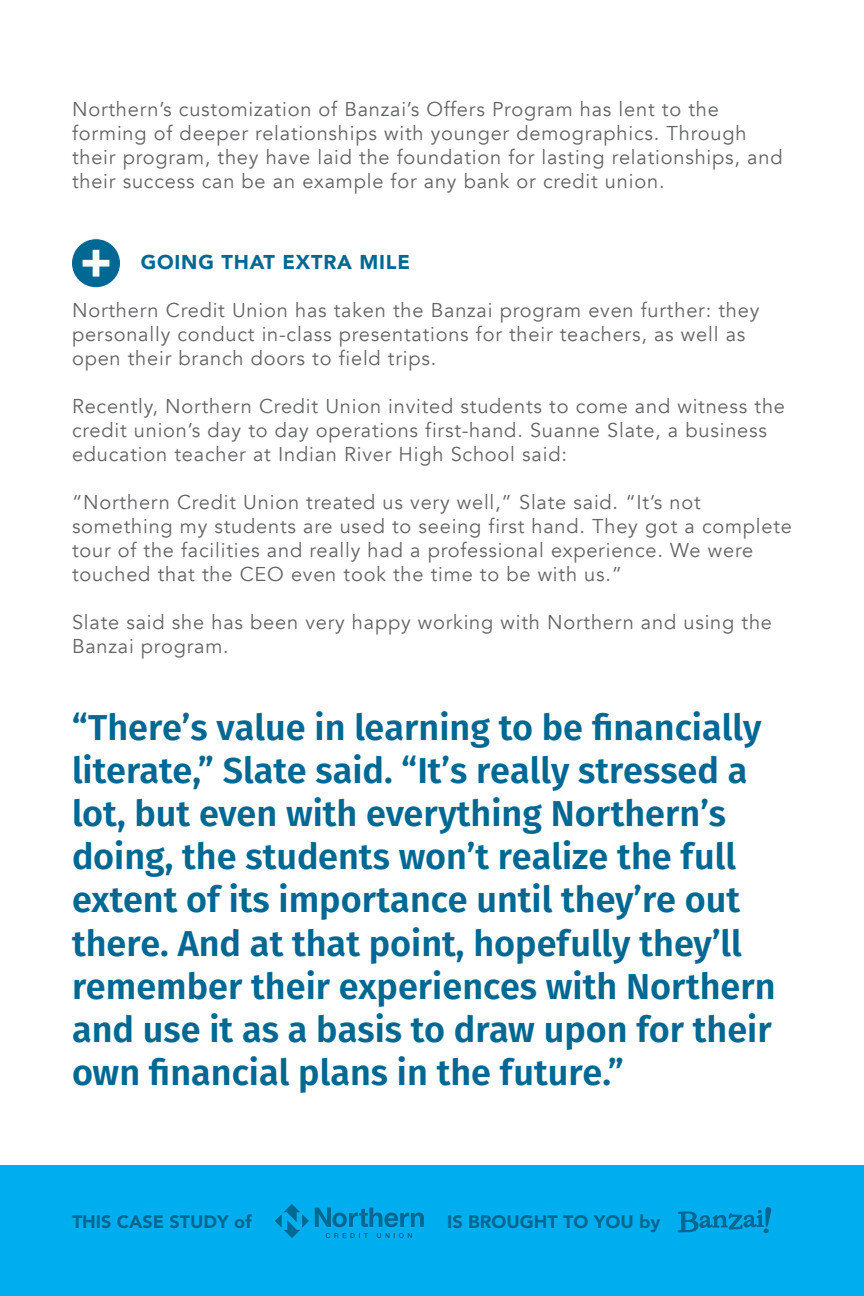
<style>
.page{position:relative;width:864px;height:1296px;background:#fff}
.page>*{position:absolute;margin:0;border:0;box-sizing:border-box;transform-origin:0 0}
.t1{font:600 36px/43.2px "Fira Sans";color:#006892}
.t2{font:20px/24px "Avenir";letter-spacing:.04em;color:#636466}
.t3{font:900 20px "Avenir";letter-spacing:.04em;color:#006892}
.t4{font:900 18px "Avenir";color:#006892}
</style>
<div class="page">
<svg style="left:72px;top:239px;width:48px;height:48px"></svg>
<div style="left:0;top:1166px;width:864px;height:130px;background:#00aeef"></div>
<svg style="left:678px;top:1207px;width:94px;height:26px"></svg>
<svg style="left:275px;top:1204px;width:149px;height:34px"></svg>
<p class="t2" style="left:72px;top:97px;width:712px">Northern’s customization of Banzai’s Offers Program has lent to the forming of deeper relationships with younger demographics. Through their program, they have laid the foundation for lasting relationships, and their success can be an example for any bank or credit union.</p>
<p class="t3" style="left:141px;top:245px;width:271px">GOING THAT EXTRA MILE</p>
<p class="t2" style="left:72px;top:299px;width:689px">Northern Credit Union has taken the Banzai program even further: they personally conduct in-class presentations for their teachers, as well as open their branch doors to field trips.</p>
<p class="t2" style="left:72px;top:395px;width:715px">Recently, Northern Credit Union invited students to come and witness the credit union’s day to day operations first-hand. Suanne Slate, a business education teacher at Indian River High School said:</p>
<p class="t2" style="left:72px;top:491px;width:722px">“Northern Credit Union treated us very well,” Slate said. “It’s not something my students are used to seeing first hand. They got a complete tour of the facilities and really had a professional experience. We were touched that the CEO even took the time to be with us.”</p>
<p class="t2" style="left:72px;top:611px;width:702px">Slate said she has been very happy working with Northern and using the<br>Banzai program.</p>
<p class="t1" style="left:72px;top:705px;width:705px">“There’s value in learning to be financially literate,” Slate said. “It’s really stressed a lot, but even with everything Northern’s doing, the students won’t realize the full extent of its importance until they’re out there. And at that point, hopefully they’ll remember their experiences with Northern and use it as a basis to draw upon for their own financial plans in the future.”</p>
<p class="t4" style="left:72px;top:1206px;width:181px">THIS CASE STUDY of</p>
<p class="t4" style="left:447px;top:1206px;width:215px">IS BROUGHT TO YOU by</p>
</div>
